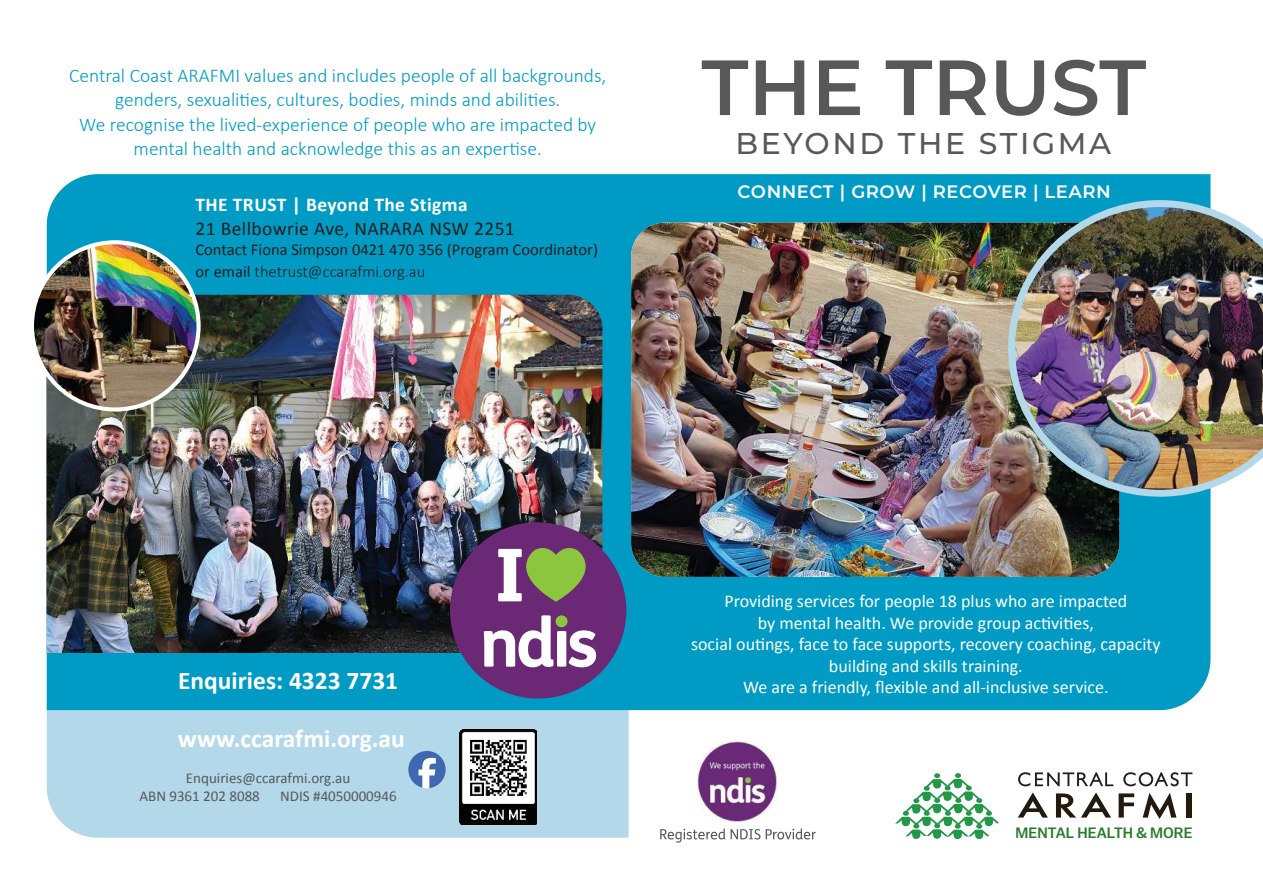
<style>
.page{position:relative;width:1263px;height:893px;background:#fff}
.page>*{position:absolute;margin:0;border:0;box-sizing:border-box;transform-origin:0 0}
.t1{font:600 78px "Montserrat";color:#57585a}
.t2{font:500 30px "Montserrat";letter-spacing:.09em;color:#57585a}
.t3{font:700 25.5px "Calibri";color:#fff}
.t4{font:300 19.5px/24px "Calibri";color:#009bc5;text-align:center}
.t5{font:19.5px "Calibri";letter-spacing:.02em;color:#221f1f}
.t6{font:700 19.5px "Calibri";letter-spacing:.02em;color:#fff}
.t7{font:18px/21.6px "Calibri";color:#fff;text-align:center}
.t8{font:600 18px "Montserrat";letter-spacing:.03em;color:#fff}
.t9{font:16.5px/21.6px "Calibri";color:#221f1f}
.t10{font:15px/18px "Calibri";color:#57585a}
.t11{font:500 15px "Balto";color:#2b7c2e}
.s1{font-weight:300}
</style>
<div class="page">
<div style="left:47px;top:710px;width:582px;height:128px;background:#b3d8ea"></div>
<div style="left:47px;top:174px;width:1163px;height:536px;background:#009bc5"></div>
<img style="left:46px;top:295px;width:556px;height:358px">
<svg style="left:1056px;top:792px;width:55px;height:26px"></svg>
<svg style="left:1018px;top:792px;width:30px;height:25px"></svg>
<svg style="left:1118px;top:793px;width:16px;height:24px"></svg>
<svg style="left:1143px;top:793px;width:33px;height:26px"></svg>
<div style="left:1186px;top:793px;width:5px;height:24px;background:#211a0d"></div>
<svg style="left:1018px;top:772px;width:95px;height:14px"></svg>
<svg style="left:1123px;top:772px;width:69px;height:14px"></svg>
<svg style="left:895px;top:773px;width:104px;height:66px"></svg>
<svg style="left:660px;top:829px;width:65px;height:14px"></svg>
<svg style="left:731px;top:829px;width:29px;height:10px"></svg>
<svg style="left:766px;top:829px;width:50px;height:10px"></svg>
<img style="left:697px;top:742px;width:80px;height:79px">
<img style="left:631px;top:223px;width:488px;height:354px">
<img style="left:1008px;top:200px;width:255px;height:297px">
<svg style="left:450px;top:522px;width:176px;height:177px"></svg>
<svg style="left:408px;top:751px;width:38px;height:37px"></svg>
<img style="left:460px;top:729px;width:77px;height:96px">
<img style="left:32px;top:242px;width:167px;height:167px;border-radius:83px">
<div style="left:30px;top:240px;width:171px;height:172px;border:4px solid #fff;border-radius:50%"></div>
<p class="t4" style="left:69px;top:66px;width:539px">Central Coast ARAFMI values and includes people of all backgrounds, genders, sexuali琀椀es, cultures, bodies, minds and abili琀椀es.<br>We recognise the lived-experience of people who are impacted by mental health and acknowledge this as an exper琀椀se.</p>
<p class="t6" style="left:195px;top:198px;width:274px">THE TRUST | Beyond The Stigma</p>
<p class="t5" style="left:195px;top:215px;width:321px">21 Bellbowrie Ave, NARARA NSW 2251</p>
<p class="t9" style="left:195px;top:238px;width:404px">Contact Fiona Simpson 0421 470 356 (Program Coordinator) or email <span class="s1">thetrust@ccarafmi.org.au</span></p>
<h1 class="t1" style="left:701px;top:57px;width:446px">THE TRUST</h1>
<h2 class="t2" style="left:735px;top:126px;width:377px">BEYOND THE STIGMA</h2>
<p class="t8" style="left:738px;top:184px;width:375px">CONNECT | GROW | RECOVER | LEARN</p>
<h3 class="t3" style="left:178px;top:671px;width:222px">Enquiries: 4323 7731</h3>
<h3 class="t3" style="left:178px;top:729px;width:228px">www.ccarafmi.org.au</h3>
<p class="t10" style="left:139px;top:770px;width:212px;text-indent:46px">Enquiries@ccarafmi.org.au<br>ABN 9361 202 8088</p>
<p class="t10" style="left:280px;top:787px;width:118px">NDIS #4050000946</p>
<p class="t7" style="left:691px;top:592px;width:471px">Providing services for people 18 plus who are impacted<br>by mental health. We provide group ac琀椀vi琀椀es,<br>social ou琀椀ngs, face to face supports, recovery coaching, capacity building and skills training.<br>We are a friendly, 昀氀exible and all-inclusive service.</p>
<p class="t11" style="left:1015px;top:824px;width:179px">MENTAL HEALTH &amp; MORE</p>
</div>
